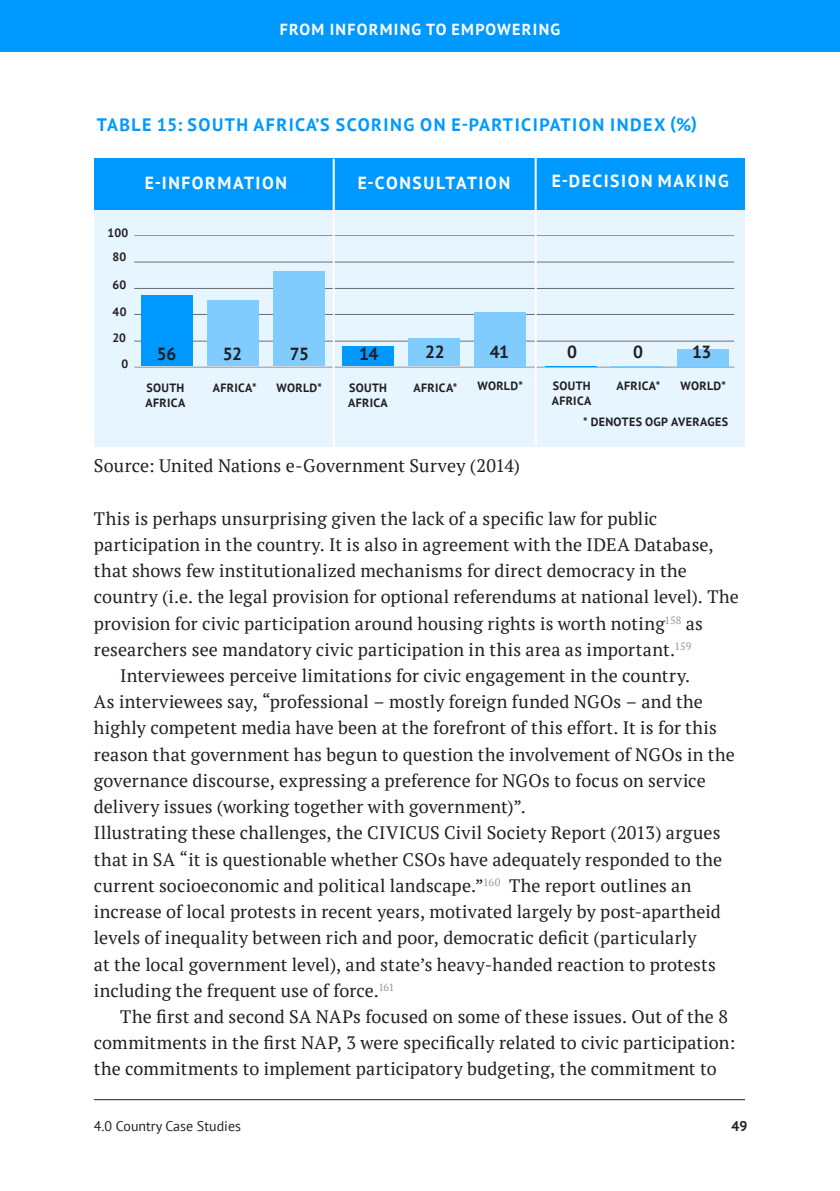
<style>
.page{position:relative;width:840px;height:1191px;background:#fff}
.page>*{position:absolute;margin:0;border:0;box-sizing:border-box;transform-origin:0 0}
.First_Paragraph{font:18px/26.2px "PT Serif";letter-spacing:.01em;color:#231f20}
.Heading_3{font:700 18px "PT Sans";letter-spacing:.08em;color:#09f}
.Table_Data{font:700 17.6px "PT Sans";letter-spacing:.09em;color:#fff}
.Table_Data-2{font:700 17.6px "PT Sans";letter-spacing:-.025em;color:#231f20}
.t1{font:700 16px "PT Sans";letter-spacing:.08em;color:#fff}
.t2{font:14px "PT Sans";color:#231f20}
.t3{font:700 14px "PT Sans";color:#231f20}
.Table_Data-3{font:700 12px/14.4px "PT Sans";letter-spacing:.025em;color:#231f20}
</style>
<div class="page">
<div style="left:0;top:0;width:839px;height:52px;background:#09f"></div>
<hr style="left:94px;top:1099px;width:650px;height:1px;background:#231f20">
<div style="left:94px;top:209px;width:649px;height:238px;background:#e6f5ff"></div>
<div style="left:94px;top:158px;width:649px;height:51px;background:#09f"></div>
<hr style="left:134px;top:367px;width:599px;height:1px;background:#939598">
<hr style="left:134px;top:235px;width:599px;height:1px;background:#939598">
<hr style="left:134px;top:341px;width:599px;height:1px;background:#6c6d70">
<hr style="left:134px;top:314px;width:599px;height:1px;background:#6c6d70">
<hr style="left:134px;top:288px;width:599px;height:1px;background:#6c6d70">
<hr style="left:134px;top:262px;width:599px;height:1px;background:#6c6d70">
<div style="left:141px;top:296px;width:52px;height:70px;background:#09f"></div>
<div style="left:342px;top:347px;width:51px;height:19px;background:#09f"></div>
<div style="left:207px;top:301px;width:52px;height:65px;background:#80ccff"></div>
<div style="left:408px;top:339px;width:51px;height:27px;background:#80ccff"></div>
<div style="left:273px;top:271px;width:52px;height:95px;background:#80ccff"></div>
<div style="left:474px;top:312px;width:51px;height:54px;background:#80ccff"></div>
<div style="left:677px;top:349px;width:51px;height:17px;background:#80ccff"></div>
<hr style="left:332px;top:159px;width:2px;height:288px;background:#fff">
<hr style="left:534px;top:157px;width:2px;height:288px;background:#fff">
<p class="t1" style="left:279px;top:18px;width:282px">FROM INFORMING TO EMPOWERING</p>
<p class="Heading_3" style="left:97px;top:113px;width:601px">TABLE 15: SOUTH AFRICA’S SCORING ON E-PARTICIPATION INDEX (%)</p>
<p class="Table_Data-3" style="left:107px;top:225px;width:22px">100</p>
<p class="Table_Data-3" style="left:112px;top:250px;width:15px">80</p>
<p class="Table_Data-3" style="left:112px;top:277px;width:15px">60</p>
<p class="Table_Data-3" style="left:112px;top:304px;width:16px">40</p>
<p class="Table_Data-3" style="left:112px;top:330px;width:15px">20</p>
<p class="Table_Data-3" style="left:121px;top:356px;width:8px">0</p>
<p class="Table_Data" style="left:145px;top:171px;width:143px">E-INFORMATION</p>
<p class="Table_Data" style="left:357px;top:171px;width:154px">E-CONSULTATION</p>
<p class="Table_Data" style="left:551px;top:169px;width:178px">E-DECISION MAKING</p>
<p class="Table_Data-2" style="left:157px;top:342px;width:21px">56</p>
<p class="Table_Data-2" style="left:223px;top:342px;width:21px">52</p>
<p class="Table_Data-2" style="left:289px;top:342px;width:21px">75</p>
<p class="Table_Data-2" style="left:359px;top:342px;width:21px">14</p>
<p class="Table_Data-2" style="left:425px;top:340px;width:21px">22</p>
<p class="Table_Data-2" style="left:489px;top:340px;width:21px">41</p>
<p class="Table_Data-2" style="left:566px;top:340px;width:11px">0</p>
<p class="Table_Data-2" style="left:633px;top:340px;width:11px">0</p>
<p class="Table_Data-2" style="left:691px;top:340px;width:21px">13</p>
<p class="Table_Data-3" style="left:276px;top:380px;width:47px">WORLD*</p>
<p class="Table_Data-3" style="left:413px;top:380px;width:45px">AFRICA*</p>
<p class="Table_Data-3" style="left:477px;top:378px;width:47px">WORLD*</p>
<p class="Table_Data-3" style="left:616px;top:378px;width:45px">AFRICA*</p>
<p class="Table_Data-3" style="left:680px;top:378px;width:47px">WORLD*</p>
<p class="Table_Data-3" style="left:145px;top:380px;width:41px">SOUTH<br>AFRICA</p>
<p class="Table_Data-3" style="left:348px;top:380px;width:41px">SOUTH<br>AFRICA</p>
<p class="Table_Data-3" style="left:551px;top:378px;width:41px">SOUTH<br>AFRICA</p>
<p class="Table_Data-3" style="left:213px;top:380px;width:45px">AFRICA*</p>
<p class="Table_Data-3" style="left:582px;top:415px;width:147px">* DENOTES OGP AVERAGES</p>
<p class="First_Paragraph" style="left:94px;top:452px;width:427px">Source: United Nations e-Government Survey (2014)</p>
<p class="First_Paragraph" style="left:94px;top:505px;width:646px">This is perhaps unsurprising given the lack of a specific law for public participation in the country. It is also in agreement with the IDEA Database, that shows few institutionalized mechanisms for direct democracy in the country (i.e. the legal provision for optional referendums at national level). The provision for civic participation around housing rights is worth noting<sup>158</sup> as researchers see mandatory civic participation in this area as important.<sup>159</sup></p>
<p class="First_Paragraph" style="left:94px;top:662px;width:642px;text-indent:26px">Interviewees perceive limitations for civic engagement in the country.<br>As interviewees say, “professional – mostly foreign funded NGOs – and the highly competent media have been at the forefront of this effort. It is for this reason that government has begun to question the involvement of NGOs in the governance discourse, expressing a preference for NGOs to focus on service delivery issues (working together with government)”.</p>
<p class="First_Paragraph" style="left:94px;top:819px;width:629px">Illustrating these challenges, the CIVICUS Civil Society Report (2013) argues that in SA “it is questionable whether CSOs have adequately responded to the current socioeconomic and political landscape.”<sup>160</sup> The report outlines an increase of local protests in recent years, motivated largely by post-apartheid levels of inequality between rich and poor, democratic deficit (particularly<br>at the local government level), and state’s heavy-handed reaction to protests including the frequent use of force.<sup>161</sup></p>
<p class="First_Paragraph" style="left:94px;top:1003px;width:642px;text-indent:26px">The first and second SA NAPs focused on some of these issues. Out of the 8 commitments in the first NAP, 3 were specifically related to civic participation: the commitments to implement participatory budgeting, the commitment to</p>
<p class="t2" style="left:94px;top:1117px;width:148px">4.0 Country Case Studies</p>
<p class="t3" style="left:731px;top:1117px;width:17px">49</p>
</div>
